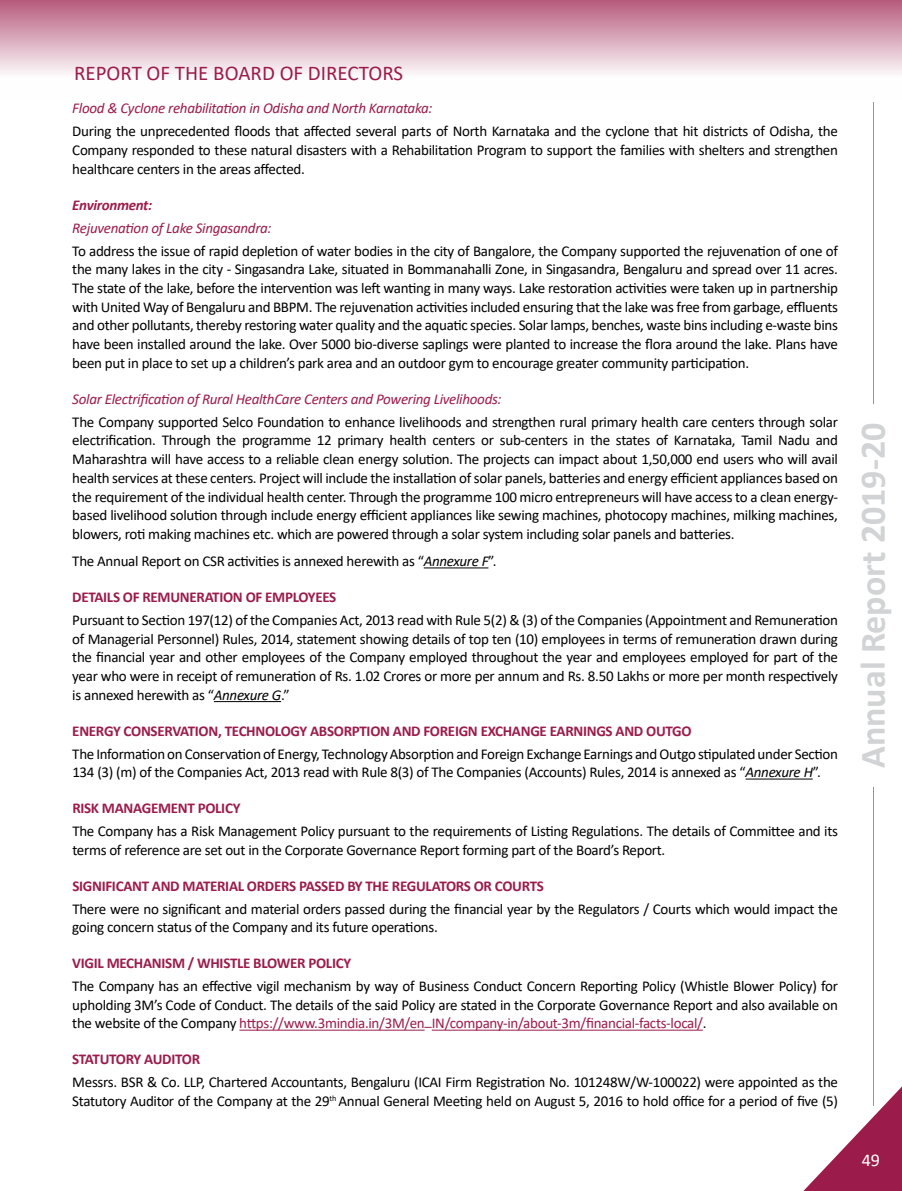
<style>
.page{position:relative;width:902px;height:1191px;background:#fff}
.page>*{position:absolute;margin:0;border:0;box-sizing:border-box;transform-origin:0 0}
.t1{font:700 36px "Calibri";color:#d1d3d4}
.t2{font:21px "Calibri";color:#9b1c4b}
.t3{font:18px "Calibri";color:#fff}
.t4{font:15px/18.8px "Calibri";letter-spacing:-.02em;color:#000;text-align:justify}
.t5{font:700 15px "Calibri";letter-spacing:-.02em;color:#9b1c4b}
.t6{font:italic 15px "Calibri";letter-spacing:-.02em;color:#9b1c4b}
.t7{font:italic 700 15px "Calibri";letter-spacing:-.02em;color:#9b1c4b}
.s1{font-style:italic}
.s2{color:#9b1c4b}
</style>
<div class="page">
<hr style="left:873px;top:102px;width:1px;height:302px;background:#939598">
<hr style="left:873px;top:787px;width:1px;height:319px;background:#939598">
<svg style="left:803px;top:1087px;width:98px;height:104px"></svg>
<div style="left:0;top:0;width:901px;height:102px;background:linear-gradient(to bottom,#ba6383,#fff)"></div>
<hr style="left:424px;top:567px;width:64px;height:1px;background:#000">
<hr style="left:214px;top:701px;width:67px;height:1px;background:#000">
<hr style="left:745px;top:778px;width:67px;height:1px;background:#000">
<hr style="left:239px;top:1029px;width:185px;height:1px;background:#9b1c4b">
<hr style="left:432px;top:1029px;width:270px;height:1px;background:#9b1c4b">
<h2 class="t2" style="left:74px;top:58px;width:331px">REPORT OF THE BOARD OF DIRECTORS</h2>
<p class="t6" style="left:72px;top:98px;width:361px">Flood &amp; Cyclone rehabilitation in Odisha and North Karnataka:</p>
<p class="t4" style="left:72px;top:122px;width:767px">During the unprecedented floods that affected several parts of North Karnataka and the cyclone that hit districts of Odisha, the Company responded to these natural disasters with a Rehabilitation Program to support the families with shelters and strengthen healthcare centers in the areas affected.</p>
<p class="t7" style="left:72px;top:194px;width:81px">Environment:</p>
<p class="t6" style="left:72px;top:217px;width:201px">Rejuvenation of Lake Singasandra:</p>
<p class="t4" style="left:72px;top:241px;width:767px">To address the issue of rapid depletion of water bodies in the city of Bangalore, the Company supported the rejuvenation of one of the many lakes in the city - Singasandra Lake, situated in Bommanahalli Zone, in Singasandra, Bengaluru and spread over 11 acres.<br>The state of the lake, before the intervention was left wanting in many ways. Lake restoration activities were taken up in partnership with United Way of Bengaluru and BBPM. The rejuvenation activities included ensuring that the lake was free from garbage, effluents and other pollutants, thereby restoring water quality and the aquatic species. Solar lamps, benches, waste bins including e-waste bins have been installed around the lake. Over 5000 bio-diverse saplings were planted to increase the flora around the lake. Plans have been put in place to set up a children’s park area and an outdoor gym to encourage greater community participation.</p>
<p class="t6" style="left:72px;top:388px;width:431px">Solar Electrification of Rural HealthCare Centers and Powering Livelihoods:</p>
<p class="t4" style="left:72px;top:412px;width:767px">The Company supported Selco Foundation to enhance livelihoods and strengthen rural primary health care centers through solar electrification. Through the programme 12 primary health centers or sub-centers in the states of Karnataka, Tamil Nadu and Maharashtra will have access to a reliable clean energy solution. The projects can impact about 1,50,000 end users who will avail health services at these centers. Project will include the installation of solar panels, batteries and energy efficient appliances based on the requirement of the individual health center. Through the programme 100 micro entrepreneurs will have access to a clean energy&shy;based livelihood solution through include energy efficient appliances like sewing machines, photocopy machines, milking machines, blowers, roti making machines etc. which are powered through a solar system including solar panels and batteries.</p>
<p class="t4" style="left:72px;top:551px;width:426px">The Annual Report on CSR activities is annexed herewith as “<span class="s1">Annexure F</span>”.</p>
<p class="t5" style="left:72px;top:586px;width:265px">DETAILS OF REMUNERATION OF EMPLOYEES</p>
<p class="t4" style="left:72px;top:610px;width:767px">Pursuant to Section 197(12) of the Companies Act, 2013 read with Rule 5(2) &amp; (3) of the Companies (Appointment and Remuneration of Managerial Personnel) Rules, 2014, statement showing details of top ten (10) employees in terms of remuneration drawn during the financial year and other employees of the Company employed throughout the year and employees employed for part of the year who were in receipt of remuneration of Rs. 1.02 Crores or more per annum and Rs. 8.50 Lakhs or more per month respectively is annexed herewith as “<span class="s1">Annexure G</span>.”</p>
<p class="t5" style="left:72px;top:720px;width:620px">ENERGY CONSERVATION, TECHNOLOGY ABSORPTION AND FOREIGN EXCHANGE EARNINGS AND OUTGO</p>
<p class="t4" style="left:72px;top:744px;width:767px">The Information on Conservation of Energy, Technology Absorption and Foreign Exchange Earnings and Outgo stipulated under Section<br>134 (3) (m) of the Companies Act, 2013 read with Rule 8(3) of The Companies (Accounts) Rules, 2014 is annexed as “<span class="s1">Annexure H</span>”.</p>
<p class="t5" style="left:72px;top:797px;width:170px">RISK MANAGEMENT POLICY</p>
<p class="t4" style="left:72px;top:821px;width:767px">The Company has a Risk Management Policy pursuant to the requirements of Listing Regulations. The details of Committee and its terms of reference are set out in the Corporate Governance Report forming part of the Board’s Report.</p>
<p class="t5" style="left:72px;top:875px;width:473px">SIGNIFICANT AND MATERIAL ORDERS PASSED BY THE REGULATORS OR COURTS</p>
<p class="t4" style="left:72px;top:898px;width:767px">There were no significant and material orders passed during the financial year by the Regulators / Courts which would impact the going concern status of the Company and its future operations.</p>
<p class="t5" style="left:72px;top:952px;width:280px">VIGIL MECHANISM / WHISTLE BLOWER POLICY</p>
<p class="t4" style="left:72px;top:976px;width:767px">The Company has an effective vigil mechanism by way of Business Conduct Concern Reporting Policy (Whistle Blower Policy) for upholding 3M’s Code of Conduct. The details of the said Policy are stated in the Corporate Governance Report and also available on the website of the Company <span class="s2">https://www.3mindia.in/3M/en</span><sup>_</sup><span class="s2">IN/company-in/about-3m/financial-facts-local/</span>.</p>
<p class="t5" style="left:72px;top:1048px;width:129px">STATUTORY AUDITOR</p>
<p class="t4" style="left:72px;top:1072px;width:767px">Messrs. BSR &amp; Co. LLP, Chartered Accountants, Bengaluru (ICAI Firm Registration No. 101248W/W-100022) were appointed as the<br>Statutory Auditor of the Company at the 29<sup>th</sup> Annual General Meeting held on August 5, 2016 to hold office for a period of five (5)</p>
<h1 class="t1" style="left:847px;top:768px;width:347px;rotate:-90deg">Annual Report 2019-20</h1>
<p class="t3" style="left:861px;top:1147px;width:20px">49</p>
</div>
